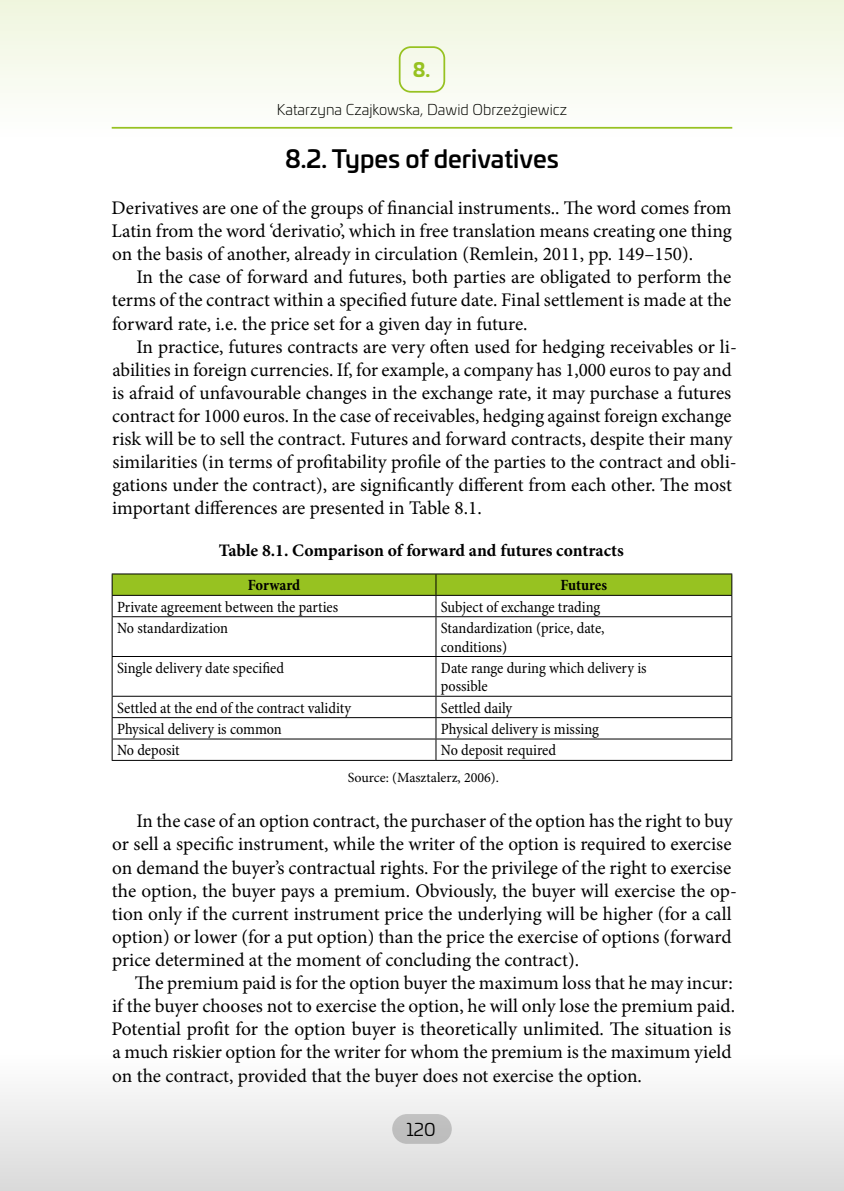
<style>
.page{position:relative;width:844px;height:1191px;background:#fff}
.page>*{position:absolute;margin:0;border:0;box-sizing:border-box;transform-origin:0 0}
.t1{font:500 24.5px "Univia Pro";color:#000}
.t2{font:19.25px/23.1px "Minion Pro";color:#000}
.t3{font:700 19.25px "Univia Pro";color:#97c221}
.t4{font:700 17.5px "Minion Pro";letter-spacing:-.005em;color:#000}
.t5{font:17.5px "Univia Pro";color:#000}
.t6{font:condensed 15.75px/18.4px "Minion Pro";color:#000}
.t7{font:700 condensed 15.75px "Minion Pro";letter-spacing:-.01em;color:#000}
.t8{font:300 14.88px "Univia Pro";color:#000}
.t9{font:14px "Minion Pro";color:#000}
</style>
<div class="page">
<hr style="left:112px;top:616px;width:324px;height:1px;background:#000">
<hr style="left:436px;top:616px;width:296px;height:1px;background:#000">
<hr style="left:435px;top:617px;width:1px;height:39px;background:#000">
<hr style="left:112px;top:656px;width:324px;height:1px;background:#000">
<hr style="left:436px;top:656px;width:296px;height:1px;background:#000">
<hr style="left:435px;top:657px;width:1px;height:39px;background:#000">
<hr style="left:112px;top:696px;width:324px;height:1px;background:#000">
<hr style="left:436px;top:696px;width:296px;height:1px;background:#000">
<hr style="left:112px;top:717px;width:324px;height:1px;background:#000">
<hr style="left:436px;top:717px;width:296px;height:1px;background:#000">
<hr style="left:112px;top:738px;width:324px;height:1px;background:#000">
<hr style="left:436px;top:738px;width:296px;height:1px;background:#000">
<svg style="left:435px;top:696px;width:1px;height:64px"></svg>
<hr style="left:112px;top:617px;width:1px;height:39px;background:#000">
<hr style="left:731px;top:617px;width:1px;height:39px;background:#000">
<hr style="left:112px;top:657px;width:1px;height:39px;background:#000">
<hr style="left:731px;top:657px;width:1px;height:39px;background:#000">
<svg style="left:112px;top:696px;width:1px;height:64px"></svg>
<svg style="left:731px;top:696px;width:1px;height:64px"></svg>
<hr style="left:112px;top:760px;width:324px;height:1px;background:#000">
<hr style="left:436px;top:760px;width:296px;height:1px;background:#000">
<hr style="left:112px;top:573px;width:324px;height:1px;background:#000">
<hr style="left:436px;top:573px;width:296px;height:1px;background:#000">
<svg style="left:112px;top:574px;width:620px;height:42px"></svg>
<hr style="left:112px;top:595px;width:324px;height:1px;background:#000">
<hr style="left:436px;top:595px;width:296px;height:1px;background:#000">
<div style="left:0;top:1052px;width:843px;height:139px;background:linear-gradient(to bottom,#fff,#d9d9d9)"></div>
<div style="left:0;top:0;width:843px;height:139px;background:linear-gradient(to bottom,#f0f6e0,#fbfcf8)"></div>
<p class="t3" style="left:412px;top:55px;width:19px">8.</p>
<p class="t8" style="left:277px;top:99px;width:292px">Katarzyna Czajkowska, Dawid Obrzeżgiewicz</p>
<p class="t1" style="left:285px;top:140px;width:275px">8.2. Types of derivatives</p>
<p class="t2" style="left:112px;top:196px;width:621px;text-align:justify">Derivatives are one of the groups of financial instruments.. The word comes from Latin from the word ‘derivatio’, which in free translation means creating one thing on the basis of another, already in circulation (Remlein, 2011, pp. 149–150).</p>
<p class="t2" style="left:112px;top:266px;width:620px;text-align:justify;text-indent:24px">In the case of forward and futures, both parties are obligated to perform the terms of the contract within a specified future date. Final settlement is made at the forward rate, i.e. the price set for a given day in future.</p>
<p class="t2" style="left:112px;top:335px;width:626px;text-indent:24px">In practice, futures contracts are very often used for hedging receivables or li&shy;abilities in foreign currencies. If, for example, a company has 1,000 euros to pay and is afraid of unfavourable changes in the exchange rate, it may purchase a futures contract for 1000 euros. In the case of receivables, hedging against foreign exchange risk will be to sell the contract. Futures and forward contracts, despite their many similarities (in terms of profitability profile of the parties to the contract and obli&shy;gations under the contract), are significantly different from each other. The most important differences are presented in Table 8.1.</p>
<p class="t4" style="left:219px;top:538px;width:406px">Table 8.1. Comparison of forward and futures contracts</p>
<p class="t7" style="left:248px;top:574px;width:54px">Forward</p>
<p class="t7" style="left:560px;top:574px;width:48px">Futures</p>
<p class="t6" style="left:117px;top:598px;width:223px">Private agreement between the parties</p>
<p class="t6" style="left:441px;top:598px;width:161px">Subject of exchange trading</p>
<p class="t6" style="left:117px;top:619px;width:112px">No standardization</p>
<p class="t6" style="left:441px;top:619px;width:165px">Standardization (price, date, conditions)</p>
<p class="t6" style="left:117px;top:659px;width:168px">Single delivery date specified</p>
<p class="t6" style="left:441px;top:659px;width:207px">Date range during which delivery is possible</p>
<p class="t6" style="left:117px;top:699px;width:235px">Settled at the end of the contract validity</p>
<p class="t6" style="left:441px;top:699px;width:73px">Settled daily</p>
<p class="t6" style="left:117px;top:720px;width:166px">Physical delivery is common</p>
<p class="t6" style="left:441px;top:720px;width:159px">Physical delivery is missing</p>
<p class="t6" style="left:117px;top:742px;width:64px">No deposit</p>
<p class="t6" style="left:441px;top:742px;width:117px">No deposit required</p>
<p class="t9" style="left:347px;top:768px;width:153px">Source: (Masztalerz, 2006).</p>
<p class="t2" style="left:112px;top:809px;width:626px;text-indent:24px">In the case of an option contract, the purchaser of the option has the right to buy or sell a specific instrument, while the writer of the option is required to exercise on demand the buyer’s contractual rights. For the privilege of the right to exercise the option, the buyer pays a premium. Obviously, the buyer will exercise the op&shy;tion only if the current instrument price the underlying will be higher (for a call option) or lower (for a put option) than the price the exercise of options (forward price determined at the moment of concluding the contract).</p>
<p class="t2" style="left:111px;top:971px;width:625px;text-indent:23px">The premium paid is for the option buyer the maximum loss that he may incur: if the buyer chooses not to exercise the option, he will only lose the premium paid.<br>Potential profit for the option buyer is theoretically unlimited. The situation is a much riskier option for the writer for whom the premium is the maximum yield on the contract, provided that the buyer does not exercise the option.</p>
<p class="t5" style="left:406px;top:1116px;width:31px">120</p>
</div>
